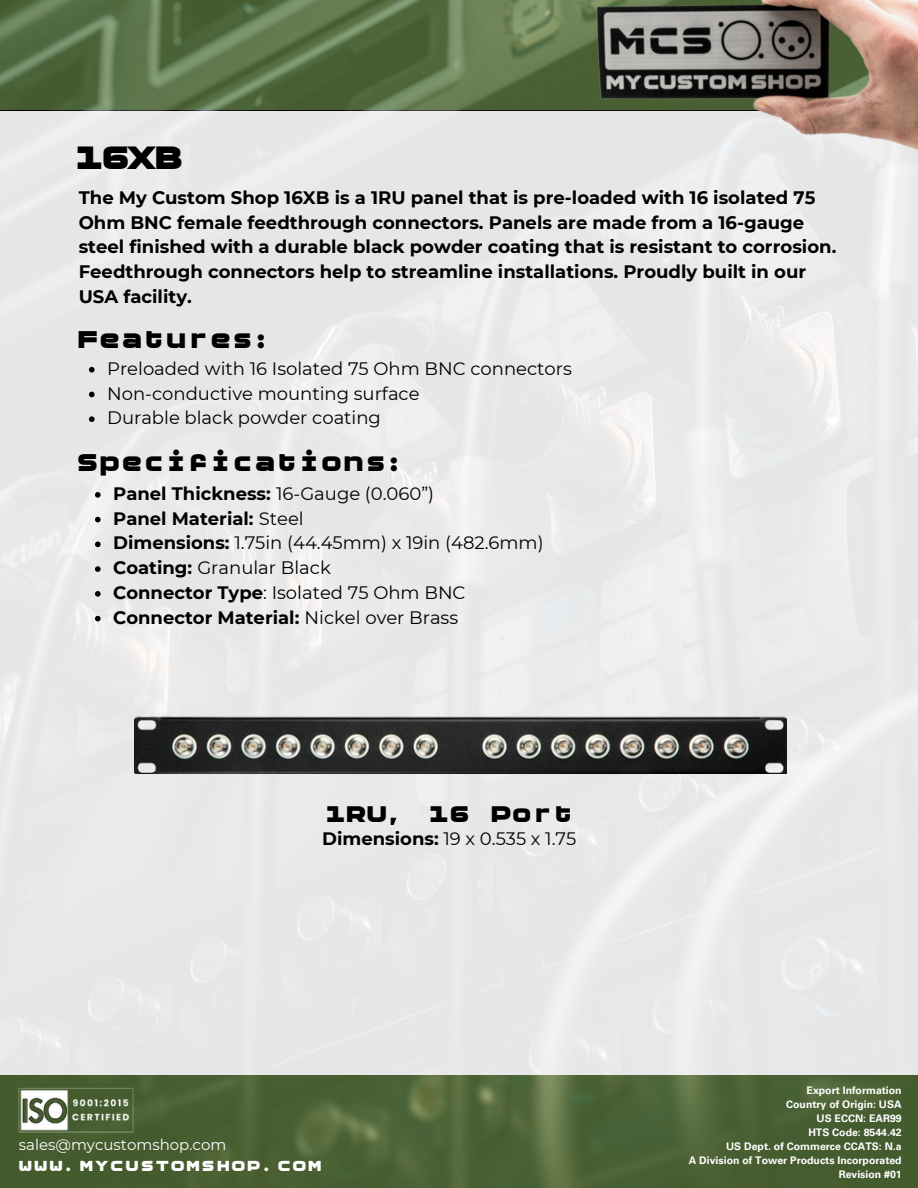
<style>
.page{position:relative;width:918px;height:1188px;background:#fff}
.page>*{position:absolute;margin:0;border:0;box-sizing:border-box;transform-origin:0 0}
.t1{font:30px "Moki Mono";color:#000}
.t2{font:22.5px "Moki Mono";color:#000}
.t3{font:21px "Moki Mono";color:#000}
.t4{font:700 18px/24.8px "Montserrat";color:#000}
.t5{font:18px "Montserrat";color:#000}
.t6{font:15px "Montserrat";color:#fff}
.t7{font:13.5px "Moki Mono";letter-spacing:.14em;color:#fff}
.t8{font:700 10.5px "Univers LT Pro 65";color:#fff}
.s1{font-weight:700}
.s2{font-weight:400}
</style>
<div class="page">
<img style="left:0;top:110px;width:918px;height:965px">
<svg style="left:0;top:1075px;width:918px;height:113px;background:#4b6235"></svg>
<svg style="left:0;top:0;width:480px;height:110px;background:#597147"></svg>
<img style="left:480px;top:0;width:438px;height:287px">
<img style="left:16px;top:1078px;width:121px;height:59px">
<svg style="left:95px;top:492px;width:6px;height:6px"></svg>
<svg style="left:95px;top:517px;width:6px;height:5px"></svg>
<svg style="left:95px;top:542px;width:6px;height:5px"></svg>
<svg style="left:95px;top:566px;width:6px;height:6px"></svg>
<svg style="left:95px;top:591px;width:6px;height:6px"></svg>
<svg style="left:95px;top:616px;width:6px;height:5px"></svg>
<img style="left:134px;top:707px;width:653px;height:67px">
<svg style="left:89px;top:367px;width:6px;height:6px"></svg>
<svg style="left:89px;top:392px;width:6px;height:5px"></svg>
<svg style="left:89px;top:416px;width:6px;height:6px"></svg>
<h5 class="t1" style="left:75px;top:145px;width:110px">16XB</h5>
<p class="t4" style="left:79px;top:185px;width:759px">The My Custom Shop 16XB is a 1RU panel that is pre-loaded with 16 isolated 75<br>Ohm BNC female feedthrough connectors. Panels are made from a 16-gauge steel finished with a durable black powder coating that is resistant to corrosion.<br>Feedthrough connectors help to streamline installations. Proudly built in our USA facility.</p>
<p class="t2" style="left:76px;top:330px;width:201px">Features:</p>
<p class="t5" style="left:107px;top:357px;width:466px">Preloaded with 16 Isolated 75 Ohm BNC connectors</p>
<p class="t5" style="left:107px;top:382px;width:314px">Non-conductive mounting surface</p>
<p class="t5" style="left:107px;top:407px;width:275px">Durable black powder coating</p>
<p class="t2" style="left:76px;top:453px;width:334px">Specifications:</p>
<p class="t5" style="left:113px;top:482px;width:322px"><span class="s1">Panel Thickness:</span> 16-Gauge (0.060”)</p>
<p class="t4" style="left:113px;top:506px;width:192px">Panel Material: <span class="s2">Steel</span></p>
<p class="t5" style="left:113px;top:532px;width:432px"><span class="s1">Dimensions:</span> 1.75in (44.45mm) x 19in (482.6mm)</p>
<p class="t5" style="left:113px;top:557px;width:219px"><span class="s1">Coating:</span> Granular Black</p>
<p class="t5" style="left:113px;top:581px;width:354px"><span class="s1">Connector Type</span>: Isolated 75 Ohm BNC</p>
<h4 class="t4" style="left:113px;top:605px;width:347px">Connector Material: <span class="s2">Nickel over Brass</span></h4>
<h6 class="t3" style="left:325px;top:806px;width:250px">1RU, 16 Port</h6>
<h6 class="t5" style="left:322px;top:827px;width:256px"><span class="s1">Dimensions:</span> 19 x 0.535 x 1.75</h6>
<p class="t6" style="left:19px;top:1136px;width:209px">sales@mycustomshop.com</p>
<p class="t7" style="left:19px;top:1161px;width:304px">WWW.MYCUSTOMSHOP.COM</p>
<h1 class="t8" style="left:807px;top:1086px;width:97px">Export Information</h1>
<h3 class="t8" style="left:786px;top:1100px;width:117px">Country of Origin: USA</h3>
<h2 class="t8" style="left:817px;top:1114px;width:87px">US ECCN: EAR99</h2>
<p class="t8" style="left:808px;top:1128px;width:95px">HTS Code: 8544.42</p>
<p class="t8" style="left:726px;top:1142px;width:177px">US Dept. of Commerce CCATS: N.a</p>
<p class="t8" style="left:689px;top:1156px;width:214px">A Division of Tower Products Incorporated</p>
<h2 class="t8" style="left:839px;top:1170px;width:65px">Revision #01</h2>
</div>
